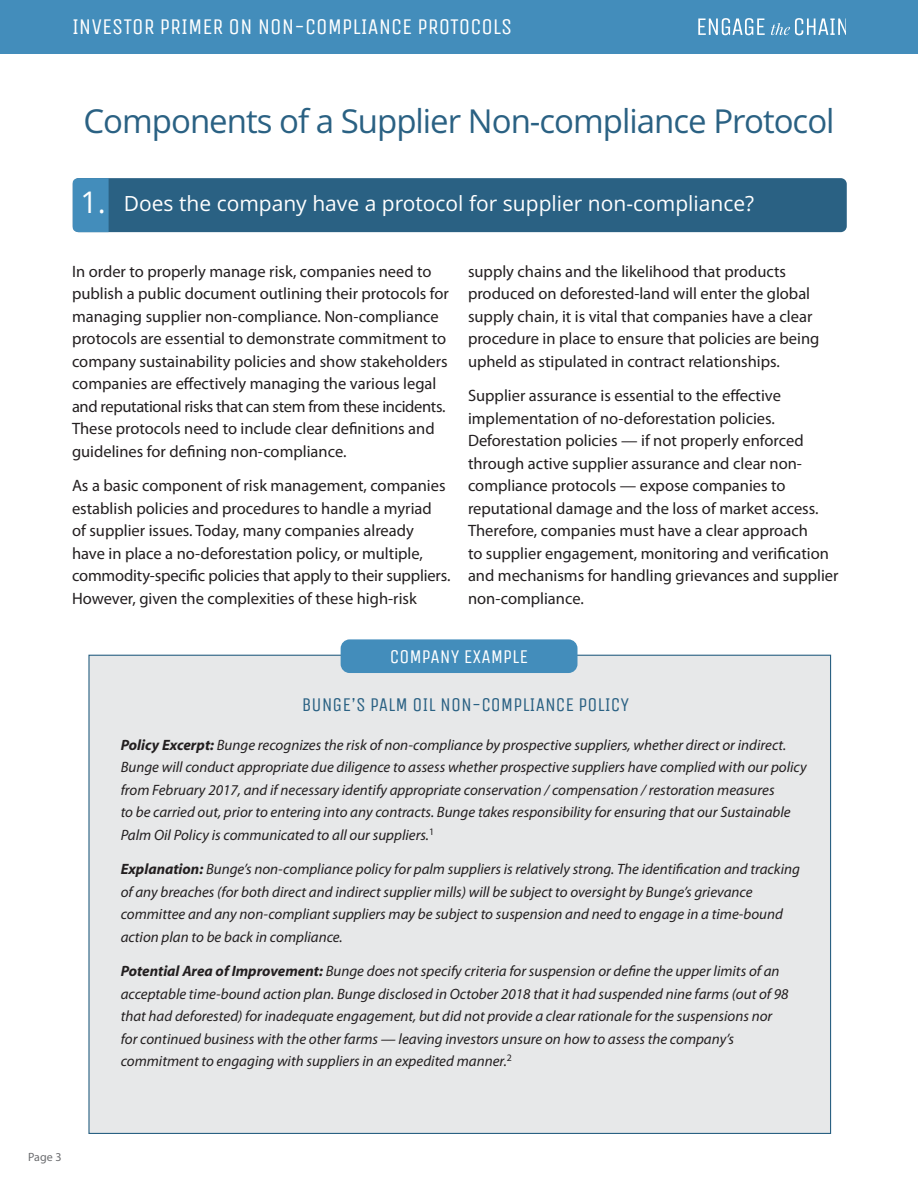
<style>
.page{position:relative;width:918px;height:1188px;background:#fff}
.page>*{position:absolute;margin:0;border:0;box-sizing:border-box;transform-origin:0 0}
.t1{font:33px "Open Sans";letter-spacing:-.03em;color:#2a6183}
.t2{font:30px "Open Sans";color:#fff}
.t3{font:22.5px "Unica One";color:#fff}
.t4{font:21px "Open Sans";color:#fff}
.t5{font:19.5px "Unica One";color:#2a6183}
.t6{font:19.5px "Unica One";color:#fff}
.t7{font:16.5px/22.5px "Myriad Pro";color:#231f20}
.t8{font:italic 15px/22.5px "Myriad Pro";color:#231f20}
.t9{font:12px "Myriad Pro";color:#6c6d70}
.s1{font-family:"Myriad";font-weight:700}
</style>
<div class="page">
<div style="left:0;top:0;width:918px;height:54px;background:#438dbb"></div>
<svg style="left:698px;top:18px;width:67px;height:17px"></svg>
<svg style="left:771px;top:18px;width:75px;height:17px"></svg>
<div style="left:73px;top:178px;width:774px;height:54px;background:#2a6183;border-radius:6px"></div>
<div style="left:73px;top:178px;width:36px;height:54px;background:#438dbb"></div>
<div style="left:90px;top:656px;width:740px;height:477px;background:#e7e8e9"></div>
<div style="left:341px;top:639px;width:237px;height:34px;background:#438dbb;border-radius:9px"></div>
<h3 class="t3" style="left:72px;top:14px;width:442px">INVESTOR PRIMER ON NON-COMPLIANCE PROTOCOLS</h3>
<h1 class="t1" style="left:83px;top:99px;width:753px">Components of a Supplier Non-compliance Protocol</h1>
<h2 class="t2" style="left:81px;top:182px;width:27px">1.</h2>
<p class="t4" style="left:124px;top:189px;width:632px">Does the company have a protocol for supplier non-compliance?</p>
<p class="t7" style="left:72px;top:260px;width:379px">In order to properly manage risk, companies need to publish a public document outlining their protocols for managing supplier non-compliance. Non-compliance protocols are essential to demonstrate commitment to company sustainability policies and show stakeholders companies are effectively managing the various legal and reputational risks that can stem from these incidents.<br>These protocols need to include clear definitions and guidelines for defining non-compliance.</p>
<p class="t7" style="left:72px;top:474px;width:380px">As a basic component of risk management, companies establish policies and procedures to handle a myriad<br>of supplier issues. Today, many companies already have in place a no-deforestation policy, or multiple, commodity-specific policies that apply to their suppliers.<br>However, given the complexities of these high-risk</p>
<p class="t7" style="left:468px;top:260px;width:353px">supply chains and the likelihood that products produced on deforested-land will enter the global supply chain, it is vital that companies have a clear procedure in place to ensure that policies are being upheld as stipulated in contract relationships.</p>
<p class="t7" style="left:468px;top:384px;width:372px">Supplier assurance is essential to the effective implementation of no-deforestation policies.<br>Deforestation policies — if not properly enforced through active supplier assurance and clear non&shy;compliance protocols — expose companies to reputational damage and the loss of market access.<br>Therefore, companies must have a clear approach<br>to supplier engagement, monitoring and verification and mechanisms for handling grievances and supplier non-compliance.</p>
<p class="t6" style="left:390px;top:645px;width:140px">COMPANY EXAMPLE</p>
<p class="t5" style="left:302px;top:693px;width:329px">BUNGE’S PALM OIL NON-COMPLIANCE POLICY</p>
<p class="t8" style="left:121px;top:733px;width:688px"><span class="s1">Policy Excerpt:</span> Bunge recognizes the risk of non-compliance by prospective suppliers, whether direct or indirect.<br>Bunge will conduct appropriate due diligence to assess whether prospective suppliers have complied with our policy from February 2017, and if necessary identify appropriate conservation / compensation / restoration measures<br>to be carried out, prior to entering into any contracts. Bunge takes responsibility for ensuring that our Sustainable Palm Oil Policy is communicated to all our suppliers.<sup>1</sup></p>
<p class="t8" style="left:121px;top:858px;width:681px"><span class="s1">Explanation:</span> Bunge’s non-compliance policy for palm suppliers is relatively strong. The identification and tracking of any breaches (for both direct and indirect supplier mills) will be subject to oversight by Bunge’s grievance committee and any non-compliant suppliers may be subject to suspension and need to engage in a time-bound action plan to be back in compliance.</p>
<p class="t8" style="left:121px;top:960px;width:669px"><span class="s1">Potential Area of Improvement:</span> Bunge does not specify criteria for suspension or define the upper limits of an acceptable time-bound action plan. Bunge disclosed in October 2018 that it had suspended nine farms (out of 98 that had deforested) for inadequate engagement, but did not provide a clear rationale for the suspensions nor for continued business with the other farms — leaving investors unsure on how to assess the company’s commitment to engaging with suppliers in an expedited manner.<sup>2</sup></p>
<p class="t9" style="left:28px;top:1150px;width:35px">Page 3</p>
</div>
